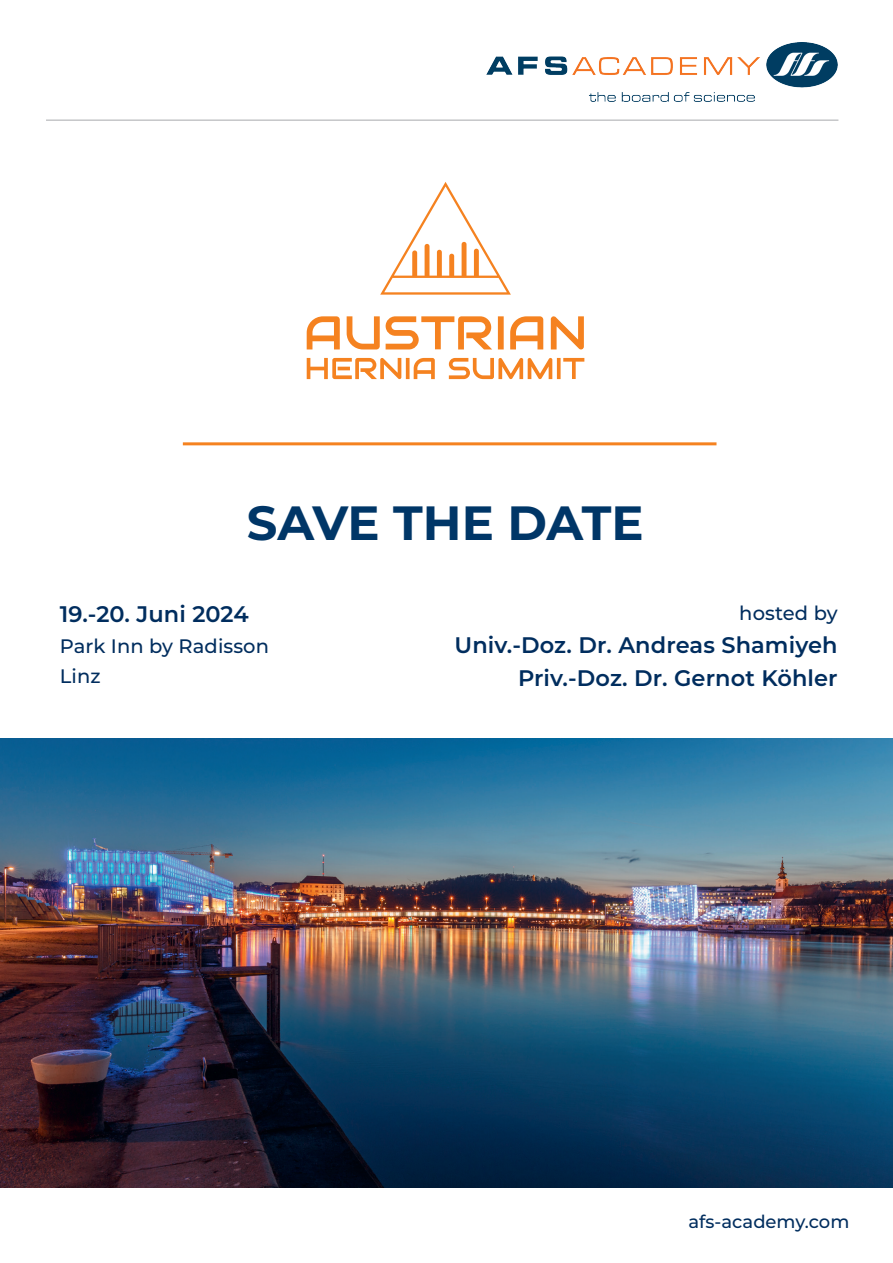
<style>
.page{position:relative;width:893px;height:1263px;background:#fff}
.page>*{position:absolute;margin:0;border:0;box-sizing:border-box;transform-origin:0 0}
.t1{font:700 48px "Montserrat";letter-spacing:-.005em;color:#003667}
.t2{font:600 22.5px/33.2px "Montserrat";letter-spacing:.005em;color:#002d5e;text-align:right}
.t3{font:500 19.5px/30.2px "Montserrat";letter-spacing:.005em;color:#002d5e}
.t4{font:500 18px "Montserrat";color:#002d5e}
</style>
<div class="page">
<img style="left:487px;top:43px;width:351px;height:59px">
<svg style="left:449px;top:358px;width:135px;height:21px"></svg>
<svg style="left:307px;top:358px;width:128px;height:21px"></svg>
<svg style="left:307px;top:316px;width:277px;height:33px"></svg>
<svg style="left:380px;top:182px;width:131px;height:113px"></svg>
<hr style="left:183px;top:442px;width:533px;height:3px;background:#f58220">
<hr style="left:46px;top:120px;width:792px;height:1px;background:#a8a9ad">
<img style="left:0;top:738px;width:893px;height:449px">
<h1 class="t1" style="left:247px;top:488px;width:398px">SAVE THE DATE</h1>
<p class="t2" style="left:60px;top:597px;width:190px">19.-20. Juni 2024</p>
<p class="t3" style="left:60px;top:630px;width:211px">Park Inn by Radisson<br>Linz</p>
<p class="t3" style="left:739px;top:597px;width:100px">hosted by</p>
<p class="t2" style="left:454px;top:627px;width:385px">Univ.-Doz. Dr. Andreas Shamiyeh<br>Priv.-Doz. Dr. Gernot Köhler</p>
<p class="t4" style="left:688px;top:1209px;width:163px">afs-academy.com</p>
</div>
